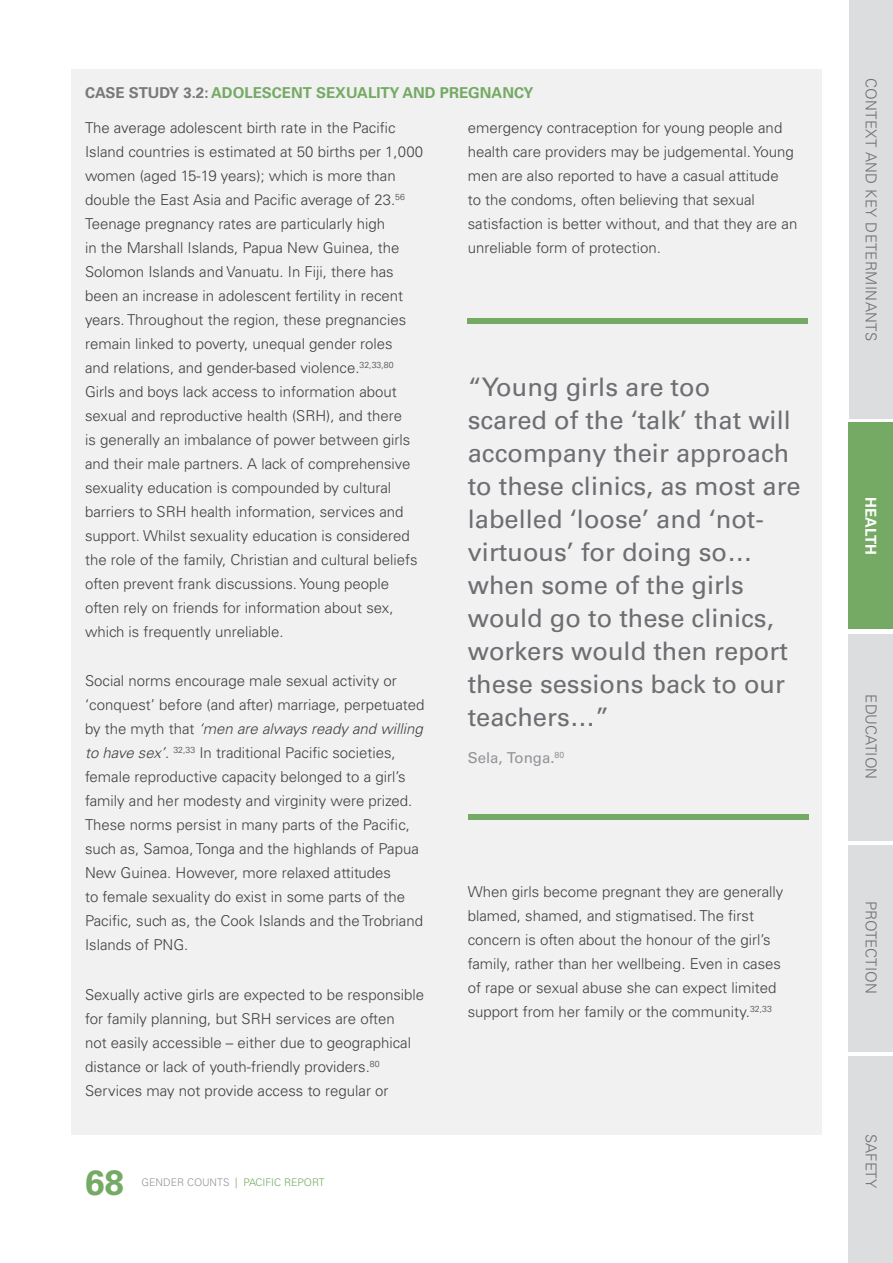
<style>
.page{position:relative;width:893px;height:1263px;background:#fff}
.page>*{position:absolute;margin:0;border:0;box-sizing:border-box;transform-origin:0 0}
.t1{font:700 35.1px "Univers CE";color:#75aa64}
.t2{font:25.5px/33px "Univers";color:#6d6e71}
.t3{font:300 15px/24px "Univers CE";color:#414042}
.t4{font:700 15px "Univers CE";color:#75aa64}
.t5{font:300 15px "Univers CE";letter-spacing:.025em;color:#6d6e71}
.t6{font:300 15px "Univers CE";color:#6d6e71}
.t7{font:15px "Univers";color:#919396}
.t8{font:700 15px "Univers CE";color:#fff}
.t9{font:300 10.5px "Univers CE";color:#75aa64}
.s1{color:#78777a}
.s2{font-style:italic}
.s3{color:#939598}
</style>
<div class="page">
<div style="left:71px;top:69px;width:751px;height:1065px;background:#f1f1f2"></div>
<div style="left:468px;top:318px;width:340px;height:6px;background:#75aa64"></div>
<div style="left:469px;top:814px;width:340px;height:6px;background:#75aa64"></div>
<div style="left:849px;top:422px;width:44px;height:207px;background:#75aa64"></div>
<div style="left:849px;top:634px;width:44px;height:206px;background:#dcddde"></div>
<div style="left:849px;top:845px;width:44px;height:207px;background:#dcddde"></div>
<div style="left:849px;top:1056px;width:44px;height:207px;background:#dcddde"></div>
<div style="left:849px;top:0;width:44px;height:418px;background:#dcddde"></div>
<p class="t4" style="left:85px;top:84px;width:450px"><span class="s1">CASE STUDY 3.2:</span> ADOLESCENT SEXUALITY AND PREGNANCY</p>
<p class="t3" style="left:85px;top:116px;width:340px">The average adolescent birth rate in the Pacific Island countries is estimated at 50 births per 1,000 women (aged 15-19 years); which is more than double the East Asia and Pacific average of 23.<sup>56<br></sup>Teenage pregnancy rates are particularly high<br>in the Marshall Islands, Papua New Guinea, the Solomon Islands and Vanuatu. In Fiji, there has been an increase in adolescent fertility in recent years. Throughout the region, these pregnancies remain linked to poverty, unequal gender roles<br>and relations, and gender-based violence.<sup>32,33,80<br></sup>Girls and boys lack access to information about sexual and reproductive health (SRH), and there<br>is generally an imbalance of power between girls and their male partners. A lack of comprehensive sexuality education is compounded by cultural barriers to SRH health information, services and support. Whilst sexuality education is considered the role of the family, Christian and cultural beliefs often prevent frank discussions. Young people often rely on friends for information about sex, which is frequently unreliable.</p>
<p class="t3" style="left:85px;top:669px;width:341px">Social norms encourage male sexual activity or ‘conquest’ before (and after) marriage, perpetuated by the myth that <span class="s2">‘men are always ready and willing to have sex’</span>. <sup>32,33</sup> In traditional Pacific societies, female reproductive capacity belonged to a girl’s family and her modesty and virginity were prized.<br>These norms persist in many parts of the Pacific, such as, Samoa, Tonga and the highlands of Papua New Guinea. However, more relaxed attitudes<br>to female sexuality do exist in some parts of the Pacific, such as, the Cook Islands and the Trobriand Islands of PNG.</p>
<p class="t3" style="left:85px;top:983px;width:341px">Sexually active girls are expected to be responsible for family planning, but SRH services are often<br>not easily accessible – either due to geographical distance or lack of youth-friendly providers.<sup>80<br></sup>Services may not provide access to regular or</p>
<h1 class="t1" style="left:85px;top:1161px;width:41px">68</h1>
<p class="t9" style="left:142px;top:1176px;width:185px"><span class="s3">GENDER COUNTS</span> | PACIFIC REPORT</p>
<p class="t3" style="left:468px;top:116px;width:331px">emergency contraception for young people and health care providers may be judgemental. Young men are also reported to have a casual attitude<br>to the condoms, often believing that sexual satisfaction is better without, and that they are an unreliable form of protection.</p>
<p class="t2" style="left:468px;top:370px;width:334px">“Young girls are too<br>scared of the ‘talk’ that will accompany their approach to these clinics, as most are labelled ‘loose’ and ‘not&shy;virtuous’ for doing so… when some of the girls would go to these clinics, workers would then report these sessions back to our teachers…”</p>
<p class="t7" style="left:468px;top:748px;width:98px">Sela, Tonga.<sup>80</sup></p>
<p class="t3" style="left:468px;top:879px;width:317px">When girls become pregnant they are generally blamed, shamed, and stigmatised. The first concern is often about the honour of the girl’s family, rather than her wellbeing. Even in cases of rape or sexual abuse she can expect limited support from her family or the community.<sup>32,33</sup></p>
<p class="t5" style="left:880px;top:77px;width:265px;rotate:90deg">CONTEXT AND KEY DETERMINANTS</p>
<p class="t8" style="left:880px;top:497px;width:59px;rotate:90deg">HEALTH</p>
<p class="t6" style="left:879px;top:694px;width:86px;rotate:90deg">EDUCATION</p>
<p class="t6" style="left:880px;top:901px;width:94px;rotate:90deg">PROTECTION</p>
<p class="t6" style="left:880px;top:1134px;width:55px;rotate:90deg">SAFETY</p>
</div>
